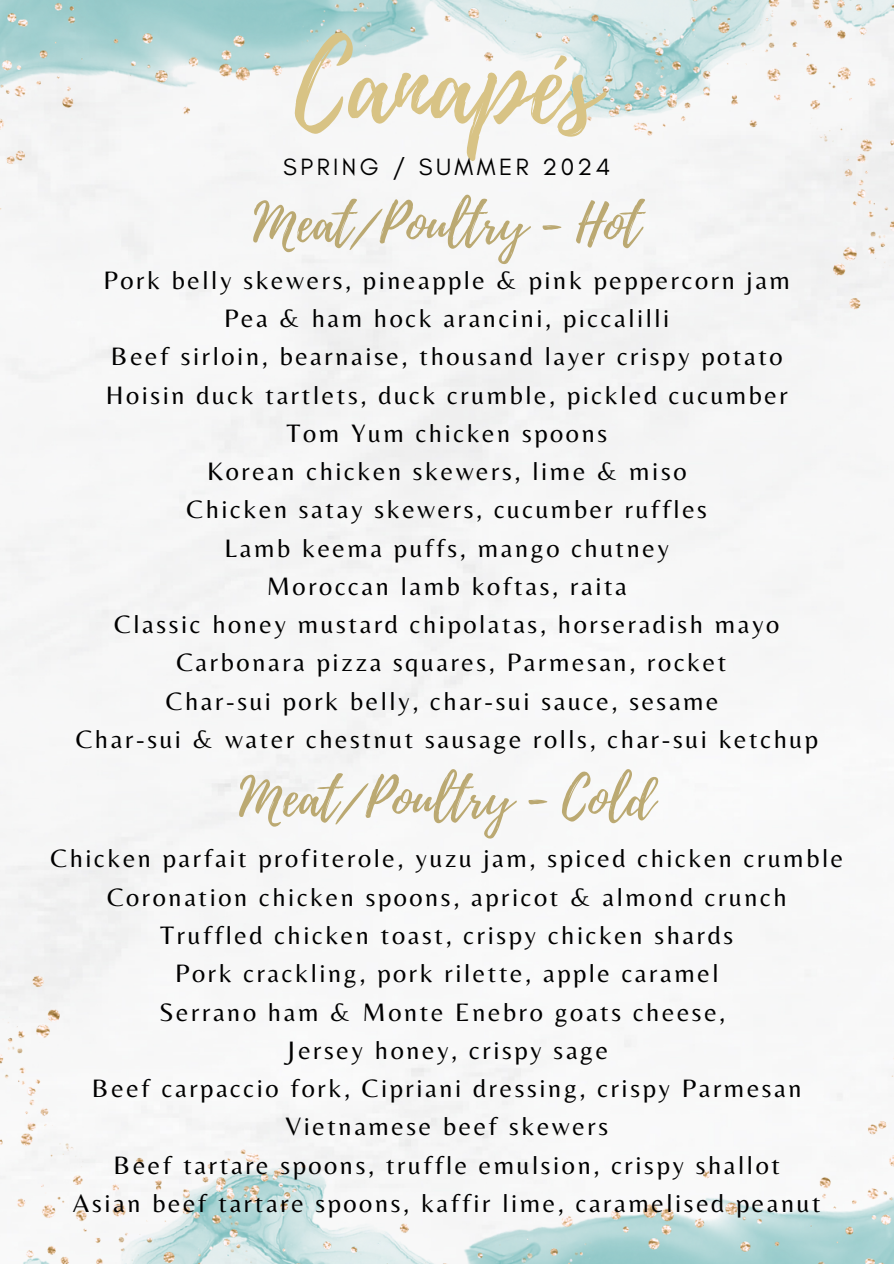
<style>
.page{position:relative;width:894px;height:1264px;background:#fff}
.page>*{position:absolute;margin:0;border:0;box-sizing:border-box;transform-origin:0 0}
.t1{font:106.5px "Playlist Script";color:#d8c385}
.t2{font:52.5px "Playlist Script";color:#bba972}
.t3{font:26.25px "Belleza";letter-spacing:.1em;color:#000}
.t4{font:24px "Glacial Indifference";letter-spacing:.145em;color:#000}
</style>
<div class="page">
<img style="left:0;top:953px;width:893px;height:310px">
<img style="left:0;top:0;width:893px;height:331px">
<h3 class="t1" style="left:295px;top:9px;width:305px">Canapés</h3>
<h2 class="t4" style="left:283px;top:152px;width:328px">SPRING / SUMMER 2024</h2>
<p class="t2" style="left:253px;top:186px;width:388px">Meat/Poultry - Hot</p>
<p class="t3" style="left:103px;top:264px;width:687px">Pork belly skewers, pineapple &amp; pink peppercorn jam</p>
<p class="t3" style="left:224px;top:302px;width:446px">Pea &amp; ham hock arancini, piccalilli</p>
<p class="t3" style="left:111px;top:341px;width:673px">Beef sirloin, bearnaise, thousand layer crispy potato</p>
<p class="t3" style="left:106px;top:379px;width:683px">Hoisin duck tartlets, duck crumble, pickled cucumber</p>
<p class="t3" style="left:286px;top:417px;width:322px">Tom Yum chicken spoons</p>
<p class="t3" style="left:207px;top:455px;width:481px">Korean chicken skewers, lime &amp; miso</p>
<p class="t3" style="left:186px;top:494px;width:522px">Chicken satay skewers, cucumber ruffles</p>
<p class="t3" style="left:224px;top:532px;width:446px">Lamb keema puffs, mango chutney</p>
<p class="t3" style="left:266px;top:570px;width:362px">Moroccan lamb koftas, raita</p>
<p class="t3" style="left:114px;top:608px;width:666px">Classic honey mustard chipolatas, horseradish mayo</p>
<p class="t3" style="left:176px;top:647px;width:551px">Carbonara pizza squares, Parmesan, rocket</p>
<p class="t3" style="left:166px;top:685px;width:554px">Char-sui pork belly, char-sui sauce, sesame</p>
<h2 class="t3" style="left:76px;top:723px;width:743px">Char-sui &amp; water chestnut sausage rolls, char-sui ketchup</h2>
<p class="t2" style="left:239px;top:760px;width:417px">Meat/Poultry - Cold</p>
<p class="t3" style="left:50px;top:843px;width:794px">Chicken parfait profiterole, yuzu jam, spiced chicken crumble</p>
<p class="t3" style="left:107px;top:881px;width:681px">Coronation chicken spoons, apricot &amp; almond crunch</p>
<p class="t3" style="left:160px;top:919px;width:574px">Truffled chicken toast, crispy chicken shards</p>
<p class="t3" style="left:175px;top:957px;width:545px">Pork crackling, pork rilette, apple caramel</p>
<p class="t3" style="left:159px;top:996px;width:567px">Serrano ham &amp; Monte Enebro goats cheese,</p>
<p class="t3" style="left:285px;top:1034px;width:324px">Jersey honey, crispy sage</p>
<p class="t3" style="left:92px;top:1072px;width:711px">Beef carpaccio fork, Cipriani dressing, crispy Parmesan</p>
<p class="t3" style="left:285px;top:1110px;width:324px">Vietnamese beef skewers</p>
<p class="t3" style="left:113px;top:1149px;width:668px">Beef tartare spoons, truffle emulsion, crispy shallot</p>
<p class="t3" style="left:73px;top:1187px;width:749px">Asian beef tartare spoons, kaffir lime, caramelised peanut</p>
</div>
